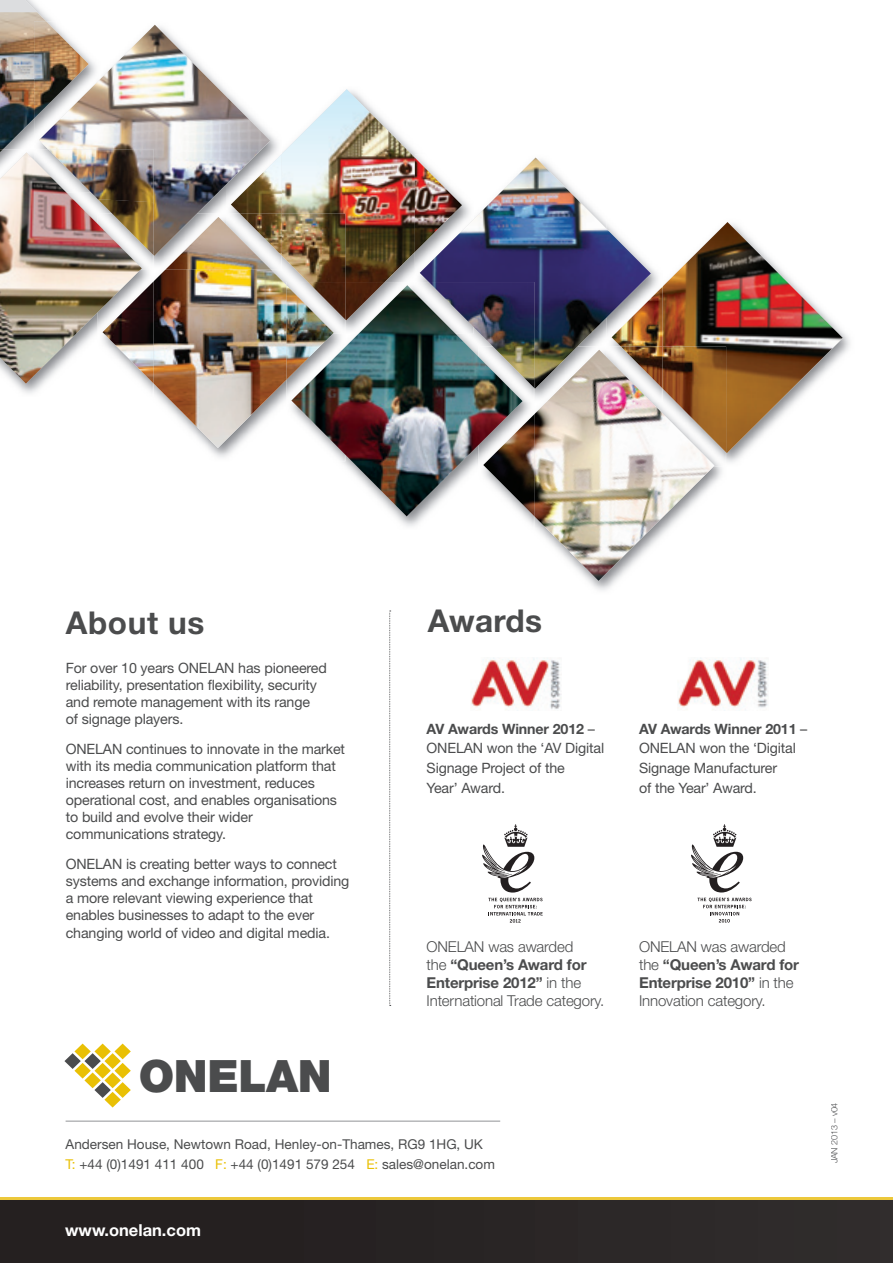
<style>
.page{position:relative;width:893px;height:1263px;background:#fff}
.page>*{position:absolute;margin:0;border:0;box-sizing:border-box;transform-origin:0 0}
.t1{font:900 44.7px "Helvetica Neue";letter-spacing:-.01em;color:#4b4c4d}
.t2{font:700 31.5px "Helvetica Neue";letter-spacing:.015em;color:#4b4c4d}
.t3{font:700 16.5px "Helvetica Neue";color:#fff}
.t4{font:300 15px/18px "Helvetica Neue";letter-spacing:-.01em;color:#4b4c4d}
.t5{font:14.25px/17.1px "Helvetica Neue";letter-spacing:-.01em;color:#4b4c4d}
.t6{font:13.5px/20.4px "Helvetica Neue";color:#4b4c4d}
.t7{font:300 9px "Helvetica Neue";letter-spacing:-.015em;color:#57585a}
.s1{font-weight:700}
.s2{color:#e9c005}
</style>
<div class="page">
<div style="left:0;top:1197px;width:893px;height:66px;background:#282424"></div>
<img style="left:726px;top:332px;width:124px;height:131px">
<img style="left:663px;top:222px;width:180px;height:231px">
<img style="left:282px;top:89px;width:133px;height:193px">
<img style="left:588px;top:466px;width:134px;height:125px">
<img style="left:714px;top:452px;width:12px;height:14px">
<img style="left:663px;top:346px;width:63px;height:106px">
<svg style="left:663px;top:350px;width:51px;height:52px;background:#8b5525"></svg>
<img style="left:534px;top:402px;width:180px;height:179px">
<img style="left:282px;top:214px;width:63px;height:68px">
<img style="left:282px;top:217px;width:52px;height:65px">
<img style="left:153px;top:269px;width:134px;height:179px">
<img style="left:651px;top:268px;width:12px;height:19px">
<img style="left:651px;top:287px;width:12px;height:59px">
<img style="left:415px;top:158px;width:5px;height:94px">
<img style="left:534px;top:388px;width:129px;height:14px">
<img style="left:651px;top:346px;width:12px;height:42px">
<img style="left:547px;top:389px;width:104px;height:13px">
<img style="left:420px;top:158px;width:231px;height:231px">
<img style="left:270px;top:134px;width:8px;height:20px">
<img style="left:270px;top:154px;width:12px;height:60px">
<img style="left:153px;top:256px;width:129px;height:13px">
<img style="left:270px;top:214px;width:12px;height:42px">
<img style="left:166px;top:256px;width:104px;height:13px">
<img style="left:142px;top:25px;width:128px;height:231px">
<img style="left:395px;top:516px;width:30px;height:11px">
<img style="left:345px;top:282px;width:40px;height:3px">
<img style="left:523px;top:388px;width:11px;height:138px">
<img style="left:523px;top:414px;width:11px;height:102px">
<img style="left:287px;top:282px;width:58px;height:114px">
<img style="left:287px;top:285px;width:4px;height:95px">
<img style="left:429px;top:282px;width:105px;height:106px">
<img style="left:291px;top:285px;width:232px;height:231px">
<img style="left:141px;top:255px;width:12px;height:141px">
<img style="left:142px;top:281px;width:11px;height:102px">
<img style="left:142px;top:149px;width:11px;height:50px">
<img style="left:142px;top:199px;width:11px;height:56px">
<img style="left:0;top:0;width:142px;height:152px">
<img style="left:0;top:152px;width:142px;height:232px">
<hr style="left:66px;top:1121px;width:434px;height:1px;background:#919396">
<svg style="left:64px;top:1043px;width:67px;height:64px"></svg>
<svg style="left:389px;top:611px;width:2px;height:395px"></svg>
<hr style="left:0;top:1197px;width:893px;height:3px;background:#ecc83b">
<svg style="left:691px;top:824px;width:61px;height:98px"></svg>
<img style="left:471px;top:658px;width:90px;height:53px">
<img style="left:678px;top:658px;width:90px;height:53px">
<svg style="left:482px;top:824px;width:61px;height:98px"></svg>
<h2 class="t2" style="left:66px;top:603px;width:140px">About us</h2>
<p class="t5" style="left:66px;top:659px;width:263px">For over 10 years ONELAN has pioneered reliability, presentation flexibility, security and remote management with its range<br>of signage players.</p>
<p class="t5" style="left:66px;top:740px;width:281px">ONELAN continues to innovate in the market with its media communication platform that increases return on investment, reduces operational cost, and enables organisations to build and evolve their wider communications strategy.</p>
<p class="t5" style="left:66px;top:855px;width:285px">ONELAN is creating better ways to connect systems and exchange information, providing a more relevant viewing experience that enables businesses to adapt to the ever changing world of video and digital media.</p>
<h1 class="t1" style="left:139px;top:1049px;width:194px">ONELAN</h1>
<h2 class="t2" style="left:428px;top:601px;width:116px">Awards</h2>
<p class="t5" style="left:427px;top:718px;width:179px;line-height:19.8px"><span class="s1">AV Awards Winner 2012</span> –<br>ONELAN won the ‘AV Digital<br>Signage Project of the<br>Year’ Award.</p>
<p class="t4" style="left:427px;top:937px;width:179px">ONELAN was awarded<br>the <span class="s1">“Queen’s Award for<br>Enterprise 2012”</span> in the<br>International Trade category.</p>
<p class="t6" style="left:66px;top:1133px;width:431px">Andersen House, Newtown Road, Henley-on-Thames, RG9 1HG, UK<br><span class="s2">T:</span> +44 (0)1491 411 400 <span class="s2">F:</span> +44 (0)1491 579 254 <span class="s2">E:</span> sales@onelan.com</p>
<p class="t3" style="left:65px;top:1220px;width:137px">www.onelan.com</p>
<p class="t5" style="left:639px;top:718px;width:170px;line-height:19.8px"><span class="s1">AV Awards Winner 2011</span> –<br>ONELAN won the ‘Digital<br>Signage Manufacturer<br>of the Year’ Award.</p>
<p class="t4" style="left:639px;top:937px;width:161px">ONELAN was awarded the <span class="s1">“Queen’s Award for<br>Enterprise 2010”</span> in the<br>Innovation category.</p>
<p class="t7" style="left:829px;top:1163px;width:62px;rotate:-90deg">JAN 2013 – v04</p>
</div>
